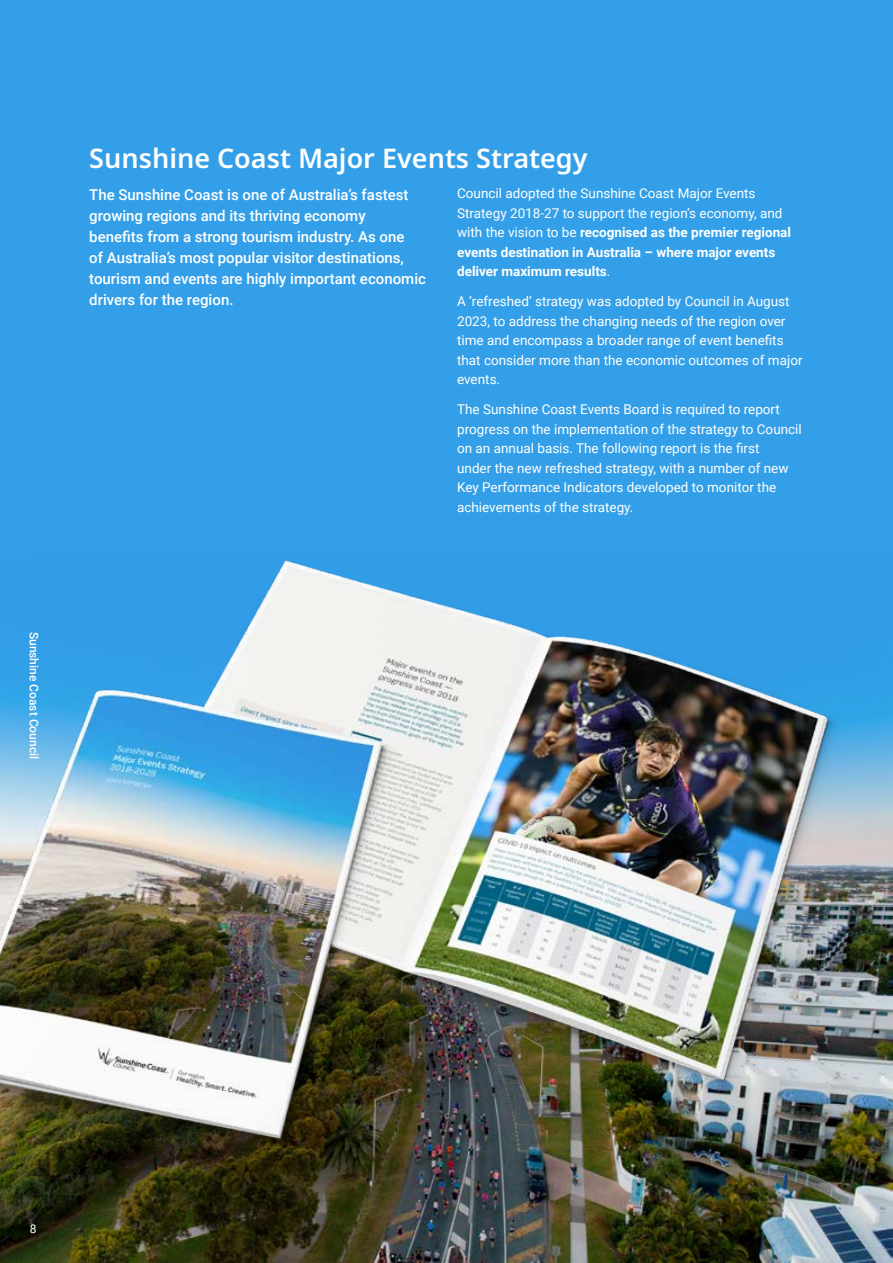
<style>
.page{position:relative;width:893px;height:1263px;background:#339fe8}
.page>*{position:absolute;margin:0;border:0;box-sizing:border-box;transform-origin:0 0}
.t1{font:600 27px "Noto Sans";color:#fff}
.t2{font:500 15px/21px "Roboto";color:#fff}
.t3{font:13.5px/19.5px "Roboto";color:#fff}
.t4{font:500 12px "Roboto";color:#fff}
.t5{font:12px "Roboto";color:#fff}
.s1{font-weight:700}
</style>
<div class="page">
<img style="left:0;top:1186px;width:893px;height:77px">
<img style="left:0;top:558px;width:893px;height:628px">
<p class="t4" style="left:42px;top:632px;width:129px;rotate:90deg">Sunshine Coast Council</p>
<h1 class="t1" style="left:89px;top:139px;width:500px">Sunshine Coast Major Events Strategy</h1>
<p class="t2" style="left:89px;top:183px;width:338px">The Sunshine Coast is one of Australia’s fastest growing regions and its thriving economy<br>benefits from a strong tourism industry. As one<br>of Australia’s most popular visitor destinations, tourism and events are highly important economic drivers for the region.</p>
<p class="t3" style="left:457px;top:183px;width:335px">Council adopted the Sunshine Coast Major Events Strategy 2018-27 to support the region’s economy, and with the vision to be <span class="s1">recognised as the premier regional events destination in Australia – where major events deliver maximum results</span>.</p>
<p class="t3" style="left:457px;top:291px;width:347px">A ‘refreshed’ strategy was adopted by Council in August 2023, to address the changing needs of the region over time and encompass a broader range of event benefits that consider more than the economic outcomes of major events.</p>
<p class="t3" style="left:457px;top:399px;width:346px">The Sunshine Coast Events Board is required to report progress on the implementation of the strategy to Council on an annual basis. The following report is the first<br>under the new refreshed strategy, with a number of new Key Performance Indicators developed to monitor the achievements of the strategy.</p>
<p class="t5" style="left:30px;top:1220px;width:8px">8</p>
</div>
